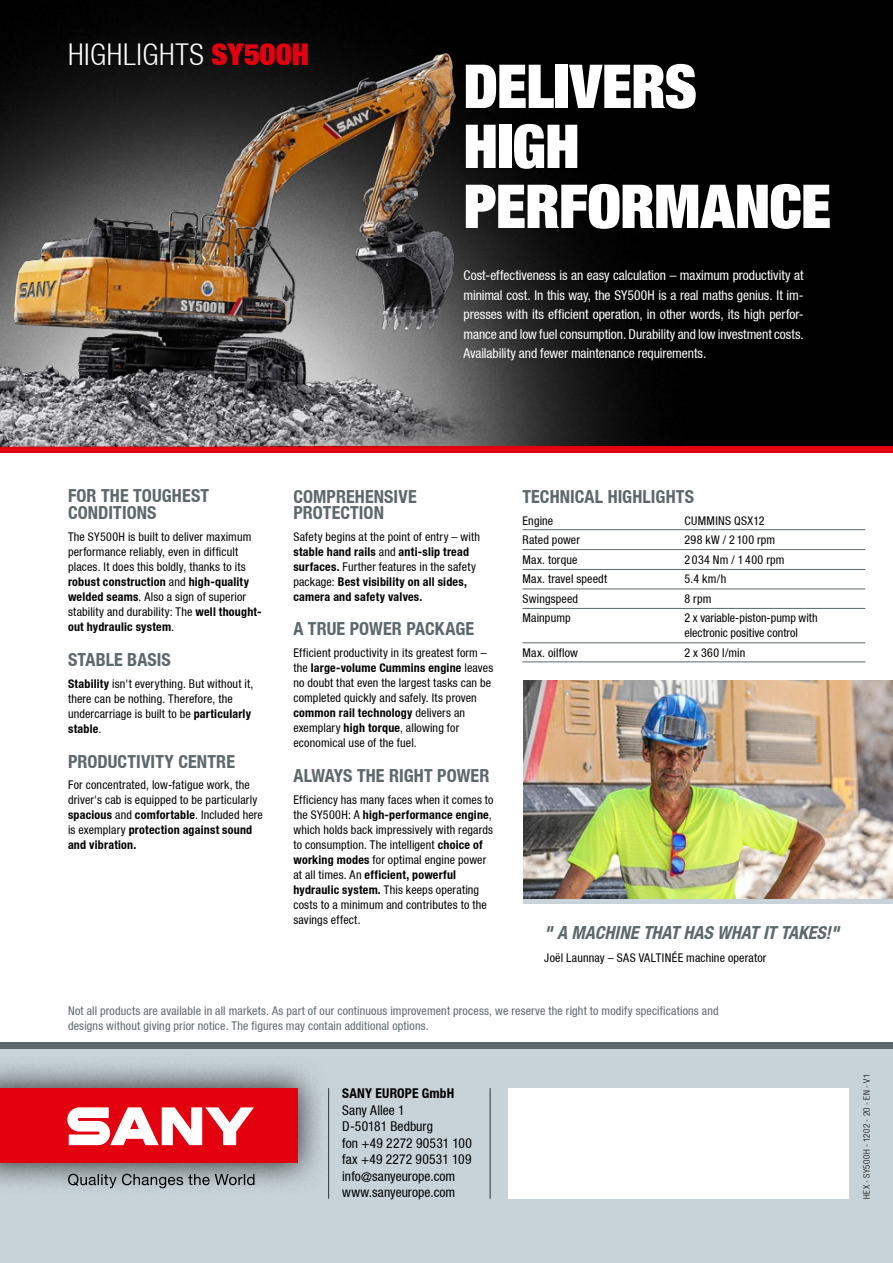
<style>
.page{position:relative;width:893px;height:1263px;background:#fff}
.page>*{position:absolute;margin:0;border:0;box-sizing:border-box;transform-origin:0 0}
.t1{font:900 60px/60px "Context Reprise Extra Black S Si Extra";letter-spacing:-.01em;color:#fff}
.t2{font:700 30px "Context Reprise Light Cond S Si";letter-spacing:.02em;color:#fff}
.t3{font:700 condensed 18px/16.5px "Context Reprise Condensed S Si";letter-spacing:.005em;color:#5d686d}
.t4{font:italic 700 condensed 18px "Context Reprise Condensed S Si";letter-spacing:-.005em;color:#5d686d}
.t5{font:13.5px/19.5px "Context Reprise Condensed S Si Condensed";letter-spacing:-.005em;color:#fff;text-align:justify}
.t6{font:13.5px/16.5px "Context Reprise Condensed S Si Condensed";letter-spacing:.005em;color:#000}
.t7{font:700 condensed 13.5px "Context Reprise Condensed S Si";letter-spacing:.015em;color:#000}
.t8{font:12px/15px "Context Reprise Condensed S Si Condensed";letter-spacing:.015em;color:#000}
.t9{font:700 condensed 12px/15px "Context Reprise Condensed S Si";letter-spacing:.02em;color:#000}
.t10{font:12px/15px "Context Reprise Condensed S Si Condensed";letter-spacing:.015em;color:#5d686d}
.t11{font:12px "Context Reprise Condensed S Si Condensed";letter-spacing:.035em;color:#000}
.t12{font:700 9px "Context Reprise Light Cond S Si";letter-spacing:.045em;color:#000}
.s1{font-family:"Context Reprise Extra Black S Si Extra";font-weight:900;color:#e3000f}
.s2{font-family:"Context Reprise Condensed S Si Condensed";font-weight:400;font-stretch:normal}
.s3{font-family:"Context Reprise Condensed S Si";font-weight:700;font-stretch:condensed}
</style>
<div class="page">
<div style="left:0;top:0;width:893px;height:453px;background:#000"></div>
<img style="left:558px;top:233px;width:78px;height:213px">
<div style="left:0;top:446px;width:893px;height:7px;background:#e3000f"></div>
<div style="left:0;top:1048px;width:893px;height:215px;background:#c8d3d9"></div>
<div style="left:0;top:1042px;width:893px;height:6px;background:#5d686d"></div>
<div style="left:508px;top:1089px;width:340px;height:110px;background:#fff"></div>
<div style="left:0;top:1055px;width:331px;height:141px;background:#000;opacity:.75"></div>
<div style="left:0;top:1089px;width:297px;height:74px;background:#e3000f"></div>
<svg style="left:67px;top:1107px;width:187px;height:38px"></svg>
<svg style="left:68px;top:1174px;width:186px;height:14px"></svg>
<hr style="left:328px;top:1088px;width:1px;height:111px;background:#29353a">
<hr style="left:490px;top:1088px;width:1px;height:111px;background:#29353a">
<hr style="left:522px;top:529px;width:343px;height:1px;background:#5d686d">
<hr style="left:522px;top:549px;width:343px;height:1px;background:#5d686d">
<hr style="left:522px;top:569px;width:343px;height:1px;background:#5d686d">
<hr style="left:522px;top:589px;width:343px;height:1px;background:#5d686d">
<hr style="left:522px;top:642px;width:343px;height:1px;background:#5d686d">
<hr style="left:522px;top:608px;width:343px;height:1px;background:#5d686d">
<hr style="left:522px;top:662px;width:343px;height:1px;background:#5d686d">
<div style="left:523px;top:898px;width:370px;height:6px;background:#c8d3d9"></div>
<img style="left:523px;top:680px;width:370px;height:218px">
<img style="left:0;top:34px;width:558px;height:412px">
<h2 class="t2" style="left:68px;top:37px;width:243px">HIGHLIGHTS <span class="s1">SY500H</span></h2>
<h1 class="t1" style="left:463px;top:55px;width:369px">DELIVERS<br>HIGH<br>PERFORMANCE</h1>
<p class="t5" style="left:463px;top:265px;width:342px">Cost-effectiveness is an easy calculation – maximum productivity at minimal cost. In this way, the SY500H is a real maths genius. It im&shy;presses with its efficient operation, in other words, its high perfor&shy;mance and low fuel consumption. Durability and low investment costs.<br>Availability and fewer maintenance requirements.</p>
<h3 class="t3" style="left:68px;top:487px;width:143px">FOR THE TOUGHEST<br>CONDITIONS</h3>
<p class="t8" style="left:68px;top:529px;width:185px">The SY500H is built to deliver maximum performance reliably, even in difficult places. It does this boldly, thanks to its</p>
<p class="t9" style="left:68px;top:574px;width:182px">robust construction <span class="s2">and</span> high-quality</p>
<p class="t8" style="left:68px;top:589px;width:195px"><span class="s3">welded seams</span>. Also a sign of superior stability and durability: The <span class="s3">well thought-</span></p>
<p class="t9" style="left:68px;top:619px;width:108px">out hydraulic system<span class="s2">.</span></p>
<h3 class="t3" style="left:68px;top:651px;width:104px">STABLE BASIS</h3>
<p class="t8" style="left:68px;top:676px;width:187px"><span class="s3">Stability</span> isn't everything. But without it, there can be nothing. Therefore, the undercarriage is built to be <span class="s3">particularly</span></p>
<p class="t9" style="left:68px;top:721px;width:35px">stable<span class="s2">.</span></p>
<h3 class="t3" style="left:68px;top:752px;width:168px">PRODUCTIVITY CENTRE</h3>
<p class="t8" style="left:68px;top:777px;width:191px">For concentrated, low-fatigue work, the driver's cab is equipped to be particularly</p>
<p class="t9" style="left:68px;top:807px;width:196px">spacious <span class="s2">and</span> comfortable<span class="s2">. Included here is exemplary</span> protection against sound and vibration.</p>
<h3 class="t3" style="left:293px;top:488px;width:125px">COMPREHENSIVE<br>PROTECTION</h3>
<p class="t8" style="left:293px;top:529px;width:188px">Safety begins at the point of entry – with</p>
<p class="t9" style="left:293px;top:544px;width:177px">stable hand rails <span class="s2">and</span> anti-slip tread</p>
<p class="t8" style="left:293px;top:559px;width:184px"><span class="s3">surfaces.</span> Further features in the safety</p>
<p class="t9" style="left:293px;top:574px;width:175px"><span class="s2">package:</span> Best visibility on all sides, camera and safety valves.</p>
<h3 class="t3" style="left:293px;top:620px;width:182px">A TRUE POWER PACKAGE</h3>
<p class="t8" style="left:293px;top:645px;width:195px">Efficient productivity in its greatest form –</p>
<p class="t9" style="left:293px;top:660px;width:201px"><span class="s2">the</span> large-volume Cummins engine <span class="s2">leaves</span></p>
<p class="t8" style="left:293px;top:675px;width:199px">no doubt that even the largest tasks can be completed quickly and safely. Its proven</p>
<p class="t9" style="left:293px;top:705px;width:173px">common rail technology <span class="s2">delivers an</span></p>
<p class="t8" style="left:293px;top:720px;width:167px">exemplary <span class="s3">high torque</span>, allowing for economical use of the fuel.</p>
<h3 class="t3" style="left:293px;top:766px;width:197px">ALWAYS THE RIGHT POWER</h3>
<p class="t8" style="left:293px;top:792px;width:202px">Efficiency has many faces when it comes to</p>
<p class="t9" style="left:293px;top:807px;width:200px"><span class="s2">the SY500H: A</span> high-performance engine<span class="s2">,</span></p>
<p class="t8" style="left:293px;top:822px;width:201px">which holds back impressively with regards to consumption. The intelligent <span class="s3">choice of working modes</span> for optimal engine power</p>
<p class="t9" style="left:293px;top:867px;width:164px"><span class="s2">at all times. An</span> efficient, powerful</p>
<p class="t8" style="left:293px;top:882px;width:195px"><span class="s3">hydraulic system.</span> This keeps operating costs to a minimum and contributes to the savings effect.</p>
<h3 class="t3" style="left:522px;top:488px;width:173px">TECHNICAL HIGHLIGHTS</h3>
<p class="t8" style="left:522px;top:513px;width:32px">Engine</p>
<p class="t8" style="left:684px;top:513px;width:82px">CUMMINS QSX12</p>
<p class="t8" style="left:522px;top:532px;width:59px">Rated power</p>
<p class="t8" style="left:684px;top:532px;width:92px">298 kW / 2100 rpm</p>
<p class="t8" style="left:522px;top:552px;width:56px">Max. torque</p>
<p class="t11" style="left:684px;top:552px;width:102px">2034 Nm / 1400 rpm</p>
<p class="t8" style="left:522px;top:571px;width:86px">Max. travel speedt</p>
<p class="t8" style="left:684px;top:571px;width:43px">5.4 km/h</p>
<p class="t8" style="left:522px;top:591px;width:57px">Swingspeed</p>
<p class="t8" style="left:684px;top:591px;width:28px">8 rpm</p>
<p class="t8" style="left:522px;top:610px;width:50px">Mainpump</p>
<p class="t8" style="left:684px;top:610px;width:135px">2 x variable-piston-pump with electronic positive control</p>
<p class="t8" style="left:522px;top:645px;width:57px">Max. oilflow</p>
<p class="t8" style="left:684px;top:645px;width:62px">2 x 360 l/min</p>
<h3 class="t4" style="left:544px;top:922px;width:296px">" A MACHINE THAT HAS WHAT IT TAKES!"</h3>
<p class="t8" style="left:544px;top:950px;width:224px">Joël Launnay – SAS VALTINÉE machine operator</p>
<p class="t10" style="left:68px;top:1003px;width:652px">Not all products are available in all markets. As part of our continuous improvement process, we reserve the right to modify specifications and designs without giving prior notice. The figures may contain additional options.</p>
<p class="t7" style="left:342px;top:1085px;width:114px">SANY EUROPE GmbH</p>
<p class="t6" style="left:342px;top:1101px;width:131px">Sany Allee 1<br>D-50181 Bedburg<br>fon +49 2272 90531 100 fax +49 2272 90531 109 info@sanyeurope.com www.sanyeurope.com</p>
<p class="t12" style="left:861px;top:1199px;width:127px;rotate:-90deg">HEX - SY500H - 1202 - 20 - EN - V1</p>
</div>
